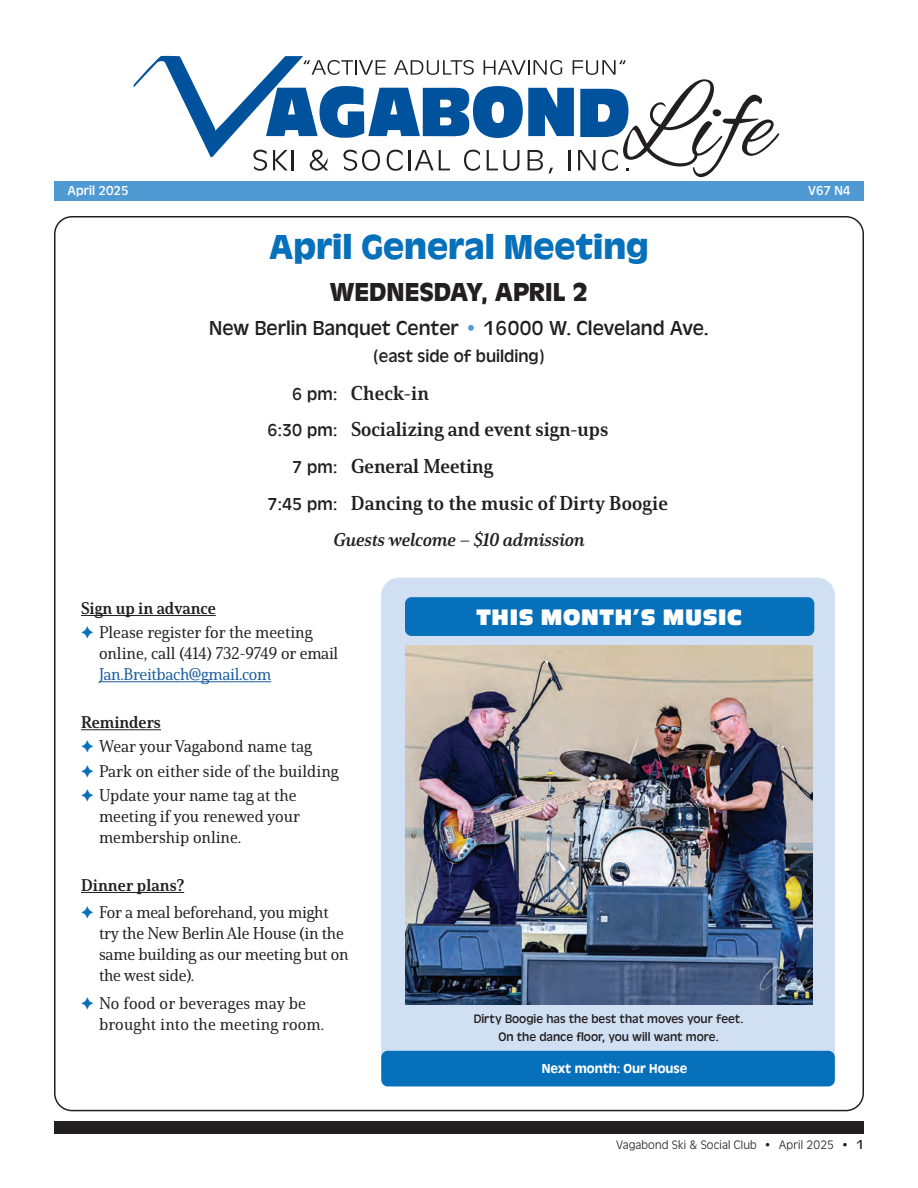
<style>
.page{position:relative;width:918px;height:1188px;background:#fff}
.page>*{position:absolute;margin:0;border:0;box-sizing:border-box;transform-origin:0 0}
.t1{font:110.55px "Alex Brush";color:#231f20;scale:.96 1}
.t2{font:700 36px "Antique Oli";color:#0770ba}
.t3{font:700 27px "Antique Oli";letter-spacing:-.005em;color:#231f20}
.t4{font:23.25px "Antique Oli Com";letter-spacing:.03em;color:#fff}
.t5{font:21px "Antique Oli";color:#231f20}
.t6{font:19.5px "Solitas Serif Nor Bol";color:#231f20}
.t7{font:18px "Solitas Serif Nor Bol It";color:#231f20}
.t8{font:18px "Antique Oli";color:#231f20}
.t9{font:16.5px/21px "Solitas Serif Nor Med";color:#231f20}
.t10{font:16.5px "Solitas Serif Nor Bol";color:#231f20}
.t11{font:16.5px "Solitas Serif Nor Med";letter-spacing:-.02em;color:#175d9e}
.t12{font:500 13.5px "Antique Oli";color:#fff}
.t13{font:13.5px "Antique Oli";color:#fff}
.t14{font:12.75px/18px "Antique Oli";color:#231f20;text-align:center}
.t15{font:300 12.75px "Antique Oli";letter-spacing:.01em;color:#231f20}
.s1{color:#509ad3}
.s2{font-family:"Antique Oli";font-size:18px}
.s3{font-weight:400;font-size:13.5px}
</style>
<div class="page">
<div style="left:54px;top:181px;width:810px;height:20px;background:#509ad3"></div>
<div style="left:54px;top:1121px;width:810px;height:13px;background:#231f20"></div>
<svg style="left:134px;top:56px;width:494px;height:117px"></svg>
<hr style="left:81px;top:615px;width:135px;height:1px;background:#231f20">
<hr style="left:99px;top:681px;width:172px;height:1px;background:#175d9e">
<hr style="left:81px;top:729px;width:80px;height:1px;background:#231f20">
<hr style="left:81px;top:892px;width:103px;height:1px;background:#231f20">
<div style="left:381px;top:578px;width:454px;height:507px;background:#d0dff2;border-radius:17px"></div>
<div style="left:405px;top:597px;width:409px;height:39px;background:#0770ba;border-radius:7px"></div>
<img style="left:405px;top:645px;width:408px;height:359px">
<div style="left:381px;top:1051px;width:454px;height:35px;background:#0770ba;border-radius:7px"></div>
<h1 class="t1" style="left:623px;top:63px;width:158px">Life</h1>
<p class="t13" style="left:68px;top:183px;width:63px">April 2025</p>
<p class="t13" style="left:808px;top:183px;width:44px">V67 N4</p>
<h2 class="t2" style="left:269px;top:227px;width:381px">April General Meeting</h2>
<h3 class="t3" style="left:330px;top:277px;width:260px">WEDNESDAY, APRIL 2</h3>
<p class="t5" style="left:209px;top:317px;width:501px">New Berlin Banquet Center <span class="s1">•</span> 16000 W. Cleveland Ave.</p>
<p class="t8" style="left:374px;top:347px;width:172px">(east side of building)</p>
<p class="t6" style="left:292px;top:381px;width:138px"><span class="s2">6 pm:</span> Check-in</p>
<p class="t6" style="left:268px;top:418px;width:342px"><span class="s2">6:30 pm:</span> Socializing and event sign-ups</p>
<p class="t6" style="left:292px;top:454px;width:202px"><span class="s2">7 pm:</span> General Meeting</p>
<p class="t6" style="left:268px;top:492px;width:402px"><span class="s2">7:45 pm:</span> Dancing to the music of Dirty Boogie</p>
<p class="t7" style="left:333px;top:529px;width:253px">Guests welcome – $10 admission</p>
<p class="t10" style="left:81px;top:598px;width:136px">Sign up in advance</p>
<p class="t9" style="left:99px;top:622px;width:241px">Please register for the meeting online, call (414) 732-9749 or email</p>
<p class="t11" style="left:99px;top:664px;width:174px">Jan.Breitbach@gmail.com</p>
<p class="t10" style="left:81px;top:712px;width:81px">Reminders</p>
<p class="t9" style="left:99px;top:734px;width:241px;line-height:24.3px">Wear your Vagabond name tag<br>Park on either side of the building<br>Update your name tag at the</p>
<p class="t9" style="left:99px;top:805px;width:203px">meeting if you renewed your membership online.</p>
<p class="t10" style="left:81px;top:875px;width:105px">Dinner plans?</p>
<p class="t9" style="left:99px;top:902px;width:251px">For a meal beforehand, you might try the New Berlin Ale House (in the same building as our meeting but on the west side).</p>
<p class="t9" style="left:99px;top:992px;width:227px">No food or beverages may be brought into the meeting room.</p>
<h3 class="t4" style="left:476px;top:604px;width:267px">THIS MONTH’S MUSIC</h3>
<p class="t14" style="left:474px;top:1010px;width:271px">Dirty Boogie has the best that moves your feet.<br>On the dance floor, you will want more.</p>
<p class="t12" style="left:542px;top:1061px;width:147px">Next month: Our House</p>
<p class="t15" style="left:616px;top:1138px;width:249px">Vagabond Ski &amp; Social Club • April 2025 • <span class="s3">1</span></p>
</div>
